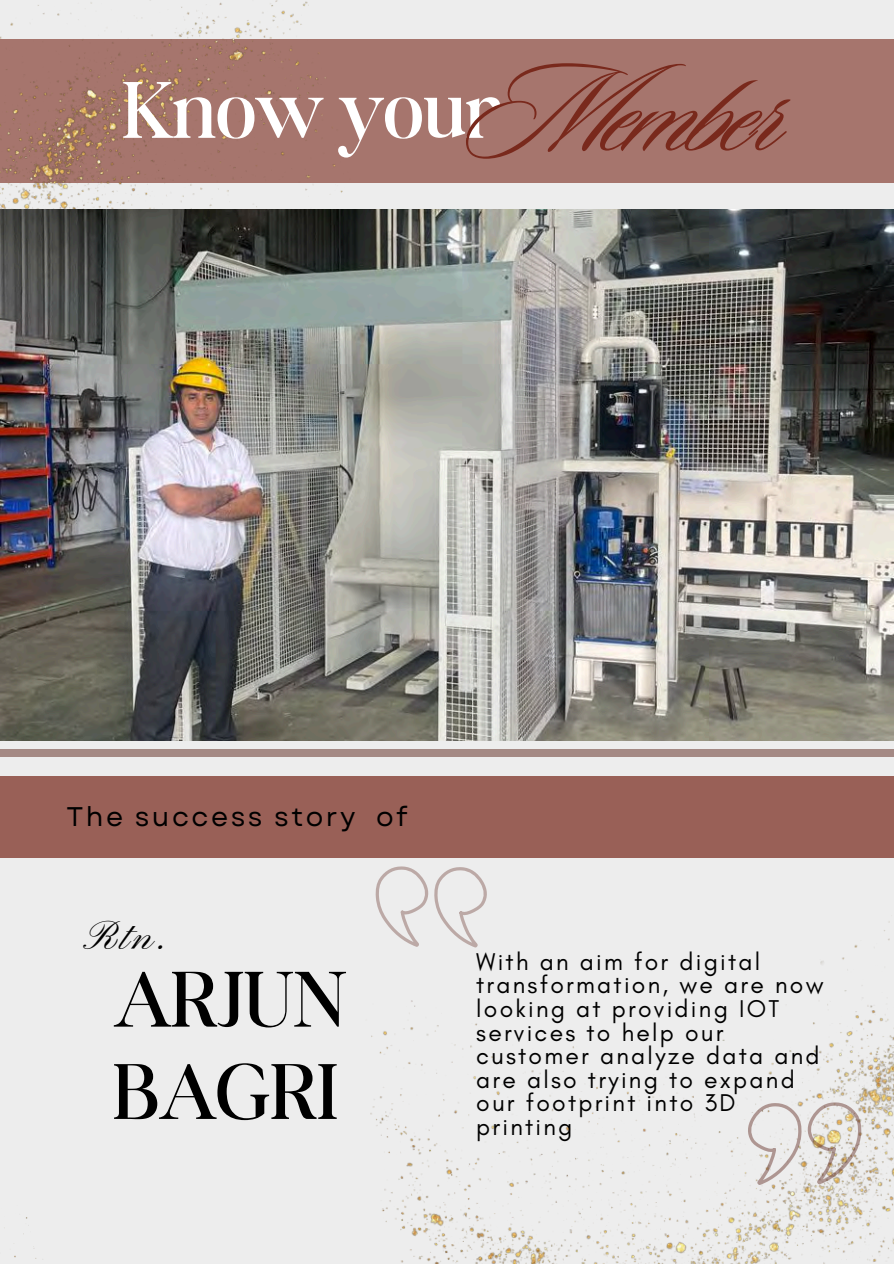
<style>
.page{position:relative;width:894px;height:1264px;background:#fff}
.page>*{position:absolute;margin:0;border:0;box-sizing:border-box;transform-origin:0 0}
.t1{font:130.95px "Sloop Script Pro";letter-spacing:-.03em;color:#79291c}
.t2{font:300 86.1px "Boston Angel";color:#fff}
.t3{font:300 84.45px/92.2px "Boston Angel";color:#000}
.t4{font:41.25px "Pinyon Script";color:#000}
.t5{font:27px "Garet";letter-spacing:.09em;color:#000}
.t6{font:24.75px/23.7px "Glacial Indifference";letter-spacing:.09em;color:#000}
</style>
<div class="page">
<div style="left:0;top:0;width:893px;height:1263px;background:#ededed"></div>
<div style="left:0;top:40px;width:893px;height:143px;background:#a6756d"></div>
<img style="left:0;top:0;width:431px;height:210px">
<img style="left:370px;top:921px;width:523px;height:342px">
<div style="left:0;top:776px;width:893px;height:82px;background:#996057"></div>
<svg style="left:375px;top:866px;width:112px;height:81px"></svg>
<svg style="left:747px;top:1102px;width:114px;height:82px"></svg>
<div style="left:0;top:749px;width:893px;height:8px;background:#a48984"></div>
<img style="left:0;top:210px;width:893px;height:531px">
<h4 class="t1" style="left:465px;top:45px;width:319px">Member</h4>
<p class="t2" style="left:123px;top:59px;width:379px">Know your</p>
<p class="t5" style="left:66px;top:797px;width:342px">The success story of</p>
<p class="t4" style="left:89px;top:913px;width:84px">Rtn.</p>
<p class="t3" style="left:113px;top:953px;width:234px">ARJUN<br>BAGRI</p>
<p class="t6" style="left:476px;top:949px;width:349px">With an aim for digital transformation, we are now looking at providing IOT services to help our customer analyze data and are also trying to expand our footprint into 3D printing</p>
</div>
